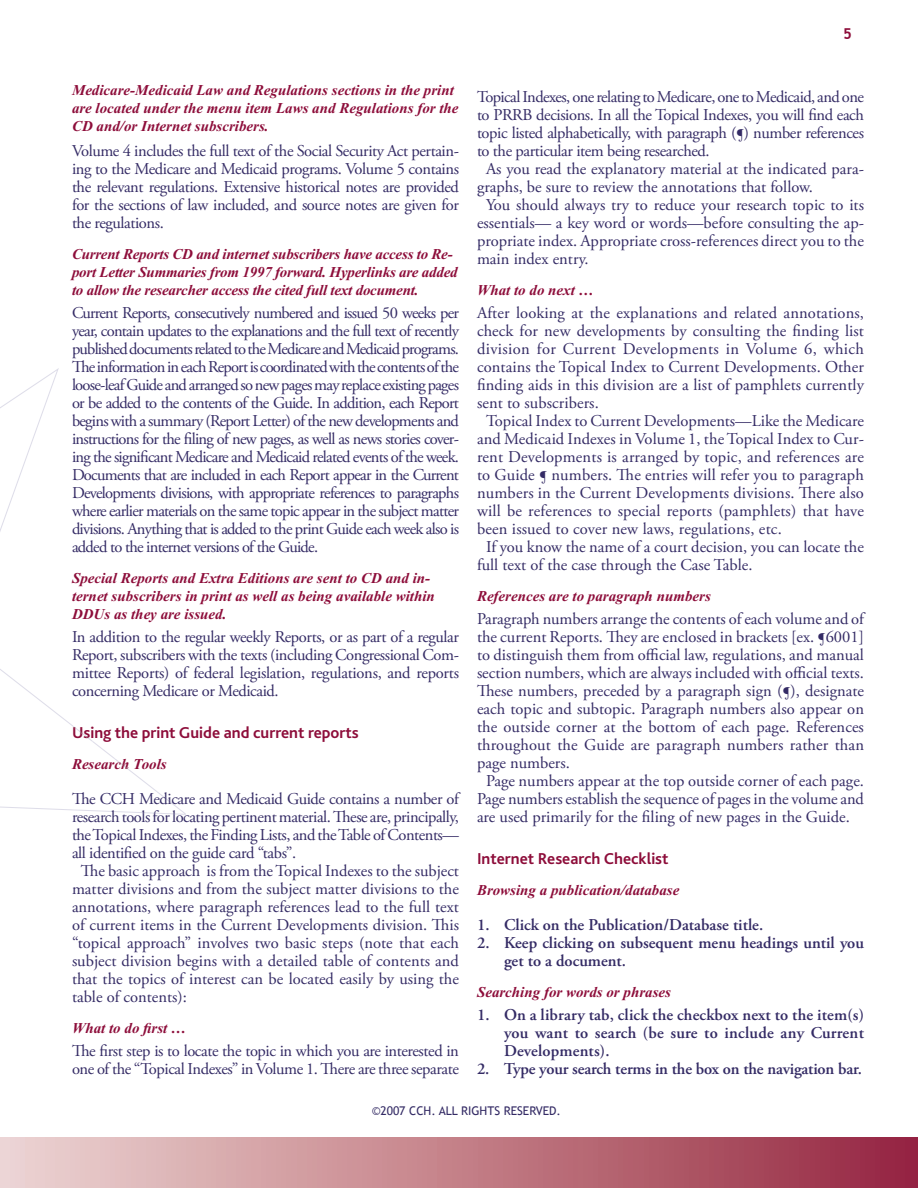
<style>
.page{position:relative;width:918px;height:1188px;background:#fff}
.page>*{position:absolute;margin:0;border:0;box-sizing:border-box;transform-origin:0 0}
.t1{font:16.5px/18px "Adobe Garamond Pro";color:#342b65;text-align:justify}
.t2{font:16.5px/18px "Adobe Garamond Pro";letter-spacing:-.025em;color:#342b65}
.t3{font:600 16.5px/18px "Adobe Garamond Pro";color:#342b65}
.t4{font:16.5px "Adobe Garamond Pro";letter-spacing:-.03em;color:#342b65}
.t5{font:700 16.5px "Bliss 2";color:#8d0d3a}
.t6{font:16.5px "Adobe Garamond Pro";letter-spacing:-.035em;color:#342b65}
.t7{font:16.5px "Adobe Garamond Pro";letter-spacing:.025em;color:#342b65}
.t8{font:italic 700 15px/18px "Times New Roman";color:#8d0d3a}
.t9{font:700 15px "Trebuchet MS";color:#8d0d3a}
.t10{font:12px "Trebuchet MS";color:#342b65}
.s1{color:#892443}
</style>
<div class="page">
<svg style="left:181px;top:1138px;width:737px;height:50px;background:#b96d7a"></svg>
<svg style="left:0;top:368px;width:181px;height:820px"></svg>
<svg style="left:73px;top:726px;width:20px;height:15px"></svg>
<svg style="left:114px;top:759px;width:15px;height:10px"></svg>
<svg style="left:156px;top:792px;width:18px;height:12px"></svg>
<svg style="left:73px;top:810px;width:113px;height:5px"></svg>
<p class="t9" style="left:843px;top:25px;width:10px">5</p>
<p class="t8" style="left:72px;top:82px;width:388px">Medicare-Medicaid Law and Regulations sections in the print are located under the menu item Laws and Regulations for the<br>CD and/or Internet subscribers.</p>
<p class="t1" style="left:72px;top:143px;width:389px">Volume 4 includes the full text of the Social Security Act pertain&shy;ing to the Medicare and Medicaid programs. Volume 5 contains the relevant regulations. Extensive historical notes are provided for the sections of law included, and source notes are given for the regulations.</p>
<p class="t8" style="left:72px;top:247px;width:387px">Current Reports CD and internet subscribers have access to Re&shy;port Letter Summaries from 1997 forward. Hyperlinks are added to allow the researcher access the cited full text document.</p>
<p class="t1" style="left:72px;top:305px;width:389px">Current Reports, consecutively numbered and issued 50 weeks per year, contain updates to the explanations and the full text of recently published documents related to the Medicare and Medicaid programs.<br>The information in each Report is coordinated with the contents of the loose-leaf Guide and arranged so new pages may replace existing pages or be added to the contents of the Guide. In addition, each Report begins with a summary (Report Letter) of the new developments and instructions for the filing of new pages, as well as news stories cover&shy;ing the significant Medicare and Medicaid related events of the week.<br>Documents that are included in each Report appear in the Current Developments divisions, with appropriate references to paragraphs where earlier materials on the same topic appear in the subject matter divisions. Anything that is added to the print Guide each week also is added to the internet versions of the Guide.</p>
<p class="t8" style="left:72px;top:571px;width:364px">Special Reports and Extra Editions are sent to CD and in&shy;ternet subscribers in print as well as being available within<br>DDUs as they are issued.</p>
<p class="t1" style="left:72px;top:629px;width:389px">In addition to the regular weekly Reports, or as part of a regular Report, subscribers with the texts (including Congressional Com&shy;mittee Reports) of federal legislation, regulations, and reports concerning Medicare or Medicaid.</p>
<p class="t5" style="left:72px;top:726px;width:288px"><span class="s1">Usi</span>ng the print Guide and current reports</p>
<p class="t8" style="left:72px;top:757px;width:96px">Resea<span class="s1">rch</span> Tools</p>
<p class="t2" style="left:72px;top:791px;width:389px">The CCH Medicare and Medicaid Guide contains a number of</p>
<p class="t4" style="left:72px;top:810px;width:388px">research tools for locating pertinent material. These are, principally,</p>
<p class="t4" style="left:72px;top:828px;width:388px">the Topical Indexes, the Finding Lists, and the Table of Contents—</p>
<p class="t2" style="left:72px;top:845px;width:226px">all identified on the guide card “tabs”.</p>
<p class="t1" style="left:81px;top:863px;width:380px">The basic approach is from the Topical Indexes to the subject</p>
<p class="t1" style="left:72px;top:881px;width:389px">matter divisions and from the subject matter divisions to the</p>
<p class="t1" style="left:72px;top:899px;width:389px">annotations, where paragraph references lead to the full text</p>
<p class="t1" style="left:72px;top:917px;width:389px">of current items in the Current Developments division. This</p>
<p class="t1" style="left:72px;top:935px;width:388px">“topical approach” involves two basic steps (note that each</p>
<p class="t1" style="left:72px;top:953px;width:389px">subject division begins with a detailed table of contents and</p>
<p class="t1" style="left:72px;top:971px;width:389px">that the topics of interest can be located easily by using the</p>
<p class="t1" style="left:72px;top:989px;width:116px">table of contents):</p>
<p class="t8" style="left:72px;top:1021px;width:116px">What to do first …</p>
<p class="t2" style="left:72px;top:1043px;width:389px">The first step is to locate the topic in which you are interested in one of the “Topical Indexes” in Volume 1. There are three separate</p>
<p class="t6" style="left:477px;top:90px;width:388px">Topical Indexes, one relating to Medicare, one to Medicaid, and one</p>
<p class="t2" style="left:477px;top:107px;width:388px">to PRRB decisions. In all the Topical Indexes, you will find each</p>
<p class="t2" style="left:477px;top:125px;width:389px">topic listed alphabetically, with paragraph (¶) number references</p>
<p class="t2" style="left:477px;top:143px;width:234px">to the particular item being researched.</p>
<p class="t1" style="left:486px;top:161px;width:380px">As you read the explanatory material at the indicated para-</p>
<p class="t1" style="left:477px;top:179px;width:338px">graphs, be sure to review the annotations that follow.</p>
<p class="t1" style="left:486px;top:197px;width:379px">You should always try to reduce your research topic to its</p>
<p class="t1" style="left:477px;top:215px;width:389px">essentials— a key word or words—before consulting the ap-</p>
<p class="t1" style="left:477px;top:233px;width:389px">propriate index. Appropriate cross-references direct you to the</p>
<p class="t1" style="left:477px;top:251px;width:113px">main index entry.</p>
<p class="t8" style="left:477px;top:283px;width:118px">What to do next …</p>
<p class="t1" style="left:477px;top:305px;width:389px">After looking at the explanations and related annotations,</p>
<p class="t1" style="left:477px;top:323px;width:388px">check for new developments by consulting the finding list</p>
<p class="t7" style="left:477px;top:342px;width:389px">division for Current Developments in Volume 6, which</p>
<p class="t1" style="left:477px;top:359px;width:388px">contains the Topical Index to Current Developments. Other</p>
<p class="t1" style="left:477px;top:377px;width:388px">finding aids in this division are a list of pamphlets currently</p>
<p class="t1" style="left:477px;top:395px;width:123px">sent to subscribers.</p>
<p class="t1" style="left:486px;top:413px;width:380px">Topical Index to Current Developments—Like the Medicare</p>
<p class="t1" style="left:477px;top:431px;width:388px">and Medicaid Indexes in Volume 1, the Topical Index to Cur-</p>
<p class="t1" style="left:477px;top:449px;width:389px">rent Developments is arranged by topic, and references are</p>
<p class="t1" style="left:477px;top:467px;width:389px">to Guide ¶ numbers. The entries will refer you to paragraph</p>
<p class="t1" style="left:477px;top:485px;width:388px">numbers in the Current Developments divisions. There also</p>
<p class="t1" style="left:477px;top:503px;width:389px">will be references to special reports (pamphlets) that have</p>
<p class="t1" style="left:477px;top:521px;width:306px">been issued to cover new laws, regulations, etc.</p>
<p class="t1" style="left:486px;top:539px;width:380px">If you know the name of a court decision, you can locate the</p>
<p class="t1" style="left:477px;top:557px;width:277px">full text of the case through the Case Table.</p>
<p class="t8" style="left:477px;top:589px;width:235px">References are to paragraph numbers</p>
<p class="t1" style="left:477px;top:611px;width:389px">Paragraph numbers arrange the contents of each volume and of</p>
<p class="t1" style="left:477px;top:629px;width:389px">the current Reports. They are enclosed in brackets [ex. ¶6001]</p>
<p class="t1" style="left:477px;top:647px;width:389px">to distinguish them from official law, regulations, and manual</p>
<p class="t1" style="left:477px;top:665px;width:389px">section numbers, which are always included with official texts.</p>
<p class="t1" style="left:477px;top:683px;width:389px">These numbers, preceded by a paragraph sign (¶), designate</p>
<p class="t1" style="left:477px;top:701px;width:389px">each topic and subtopic. Paragraph numbers also appear on</p>
<p class="t1" style="left:477px;top:719px;width:388px">the outside corner at the bottom of each page. References</p>
<p class="t1" style="left:477px;top:737px;width:389px">throughout the Guide are paragraph numbers rather than</p>
<p class="t1" style="left:477px;top:755px;width:94px">page numbers.</p>
<p class="t1" style="left:486px;top:773px;width:379px">Page numbers appear at the top outside corner of each page.</p>
<p class="t1" style="left:477px;top:791px;width:388px">Page numbers establish the sequence of pages in the volume and</p>
<p class="t1" style="left:477px;top:809px;width:374px">are used primarily for the filing of new pages in the Guide.</p>
<p class="t5" style="left:477px;top:852px;width:193px">Internet Research Checklist</p>
<p class="t8" style="left:477px;top:883px;width:204px">Browsing a publication/database</p>
<p class="t3" style="left:477px;top:917px;width:288px">1. Click on the Publication/Database title.</p>
<p class="t3" style="left:504px;top:935px;width:362px;text-indent:-27px">2. Keep clicking on subsequent menu headings until you get to a document.</p>
<p class="t8" style="left:477px;top:985px;width:196px">Searching for words or phrases</p>
<p class="t3" style="left:504px;top:1007px;width:362px;text-align:justify;text-indent:-27px">1. On a library tab, click the checkbox next to the item(s) you want to search (be sure to include any Current Developments).</p>
<p class="t3" style="left:477px;top:1061px;width:386px">2. Type your search terms in the box on the navigation bar.</p>
<p class="t10" style="left:372px;top:1104px;width:191px">©2007 CCH. ALL RIGHTS RESERVED.</p>
</div>
